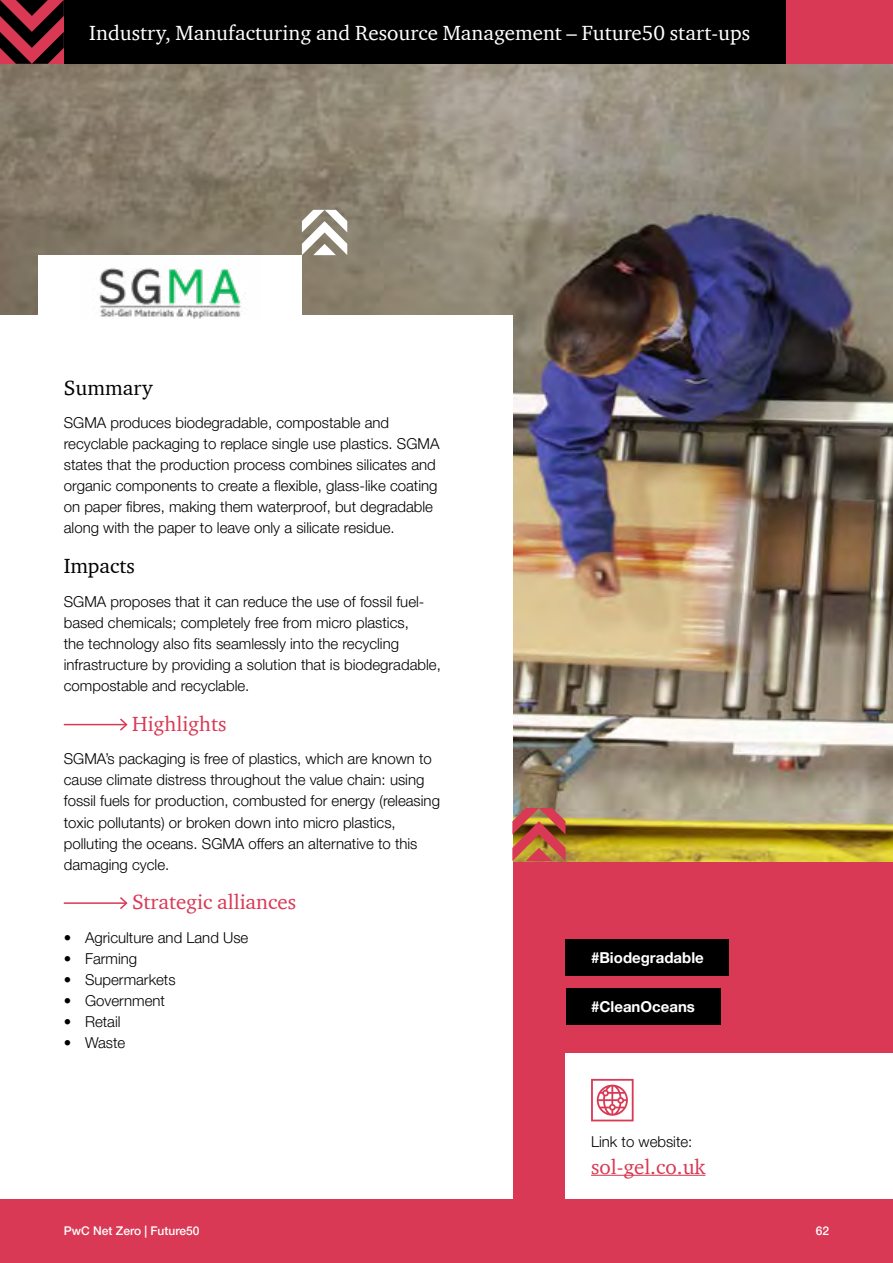
<style>
.page{position:relative;width:893px;height:1263px;background:#fff}
.page>*{position:absolute;margin:0;border:0;box-sizing:border-box;transform-origin:0 0}
.t1{font:21px "ITC Charter Com";color:#fff}
.t2{font:21px "ITC Charter Com";color:#d93954}
.t3{font:21px "ITC Charter Com";color:#000}
.t4{font:300 15px/21px "Helvetica Neue LT Pro";color:#000}
.t5{font:700 15px "Helvetica Neue LT Pro";color:#fff}
.t6{font:500 12px "Helvetica Neue LT Pro";color:#fff}
</style>
<div class="page">
<div style="left:0;top:861px;width:893px;height:402px;background:#d93954"></div>
<img style="left:0;top:64px;width:893px;height:797px">
<div style="left:0;top:315px;width:512px;height:884px;background:#fff"></div>
<hr style="left:64px;top:724px;width:62px;height:1px;background:#d93954">
<svg style="left:118px;top:718px;width:10px;height:13px"></svg>
<hr style="left:64px;top:902px;width:62px;height:2px;background:#d93954">
<svg style="left:118px;top:897px;width:10px;height:12px"></svg>
<div style="left:566px;top:1053px;width:327px;height:146px;background:#fff"></div>
<hr style="left:591px;top:1175px;width:114px;height:1px;background:#d93954">
<svg style="left:591px;top:1079px;width:43px;height:42px"></svg>
<div style="left:566px;top:939px;width:163px;height:36px;background:#000"></div>
<div style="left:566px;top:988px;width:154px;height:36px;background:#000"></div>
<div style="left:38px;top:255px;width:264px;height:64px;background:#fff"></div>
<img style="left:96px;top:268px;width:146px;height:51px">
<svg style="left:512px;top:808px;width:54px;height:53px"></svg>
<div style="left:0;top:0;width:893px;height:64px;background:#d93954"></div>
<svg style="left:0;top:0;width:64px;height:64px"></svg>
<div style="left:64px;top:0;width:721px;height:64px;background:#000"></div>
<svg style="left:302px;top:210px;width:45px;height:45px"></svg>
<h1 class="t1" style="left:89px;top:20px;width:662px">Industry, Manufacturing and Resource Management – Future50 start-ups</h1>
<h1 class="t3" style="left:64px;top:375px;width:90px">Summary</h1>
<p class="t4" style="left:64px;top:412px;width:377px">SGMA produces biodegradable, compostable and recyclable packaging to replace single use plastics. SGMA states that the production process combines silicates and organic components to create a flexible, glass-like coating on paper fibres, making them waterproof, but degradable along with the paper to leave only a silicate residue.</p>
<h1 class="t3" style="left:64px;top:553px;width:73px">Impacts</h1>
<p class="t4" style="left:64px;top:591px;width:379px">SGMA proposes that it can reduce the use of fossil fuel&shy;based chemicals; completely free from micro plastics,<br>the technology also fits seamlessly into the recycling infrastructure by providing a solution that is biodegradable, compostable and recyclable.</p>
<h1 class="t2" style="left:132px;top:711px;width:96px">Highlights</h1>
<p class="t4" style="left:64px;top:748px;width:378px">SGMA’s packaging is free of plastics, which are known to cause climate distress throughout the value chain: using fossil fuels for production, combusted for energy (releasing toxic pollutants) or broken down into micro plastics, polluting the oceans. SGMA offers an alternative to this damaging cycle.</p>
<h1 class="t2" style="left:132px;top:889px;width:165px">Strategic alliances</h1>
<p class="t4" style="left:64px;top:927px;width:186px">• Agriculture and Land Use</p>
<p class="t4" style="left:64px;top:948px;width:75px">• Farming</p>
<p class="t4" style="left:64px;top:969px;width:113px">• Supermarkets</p>
<p class="t4" style="left:64px;top:990px;width:103px">• Government</p>
<p class="t4" style="left:64px;top:1011px;width:58px">• Retail</p>
<p class="t4" style="left:64px;top:1032px;width:63px">• Waste</p>
<p class="t5" style="left:591px;top:948px;width:114px">#Biodegradable</p>
<p class="t5" style="left:591px;top:997px;width:105px">#CleanOceans</p>
<p class="t4" style="left:591px;top:1130px;width:103px">Link to website:</p>
<h1 class="t2" style="left:591px;top:1153px;width:116px">sol-gel.co.uk</h1>
<p class="t6" style="left:64px;top:1224px;width:137px">PwC Net Zero | Future50</p>
<p class="t6" style="left:816px;top:1224px;width:15px">62</p>
</div>
